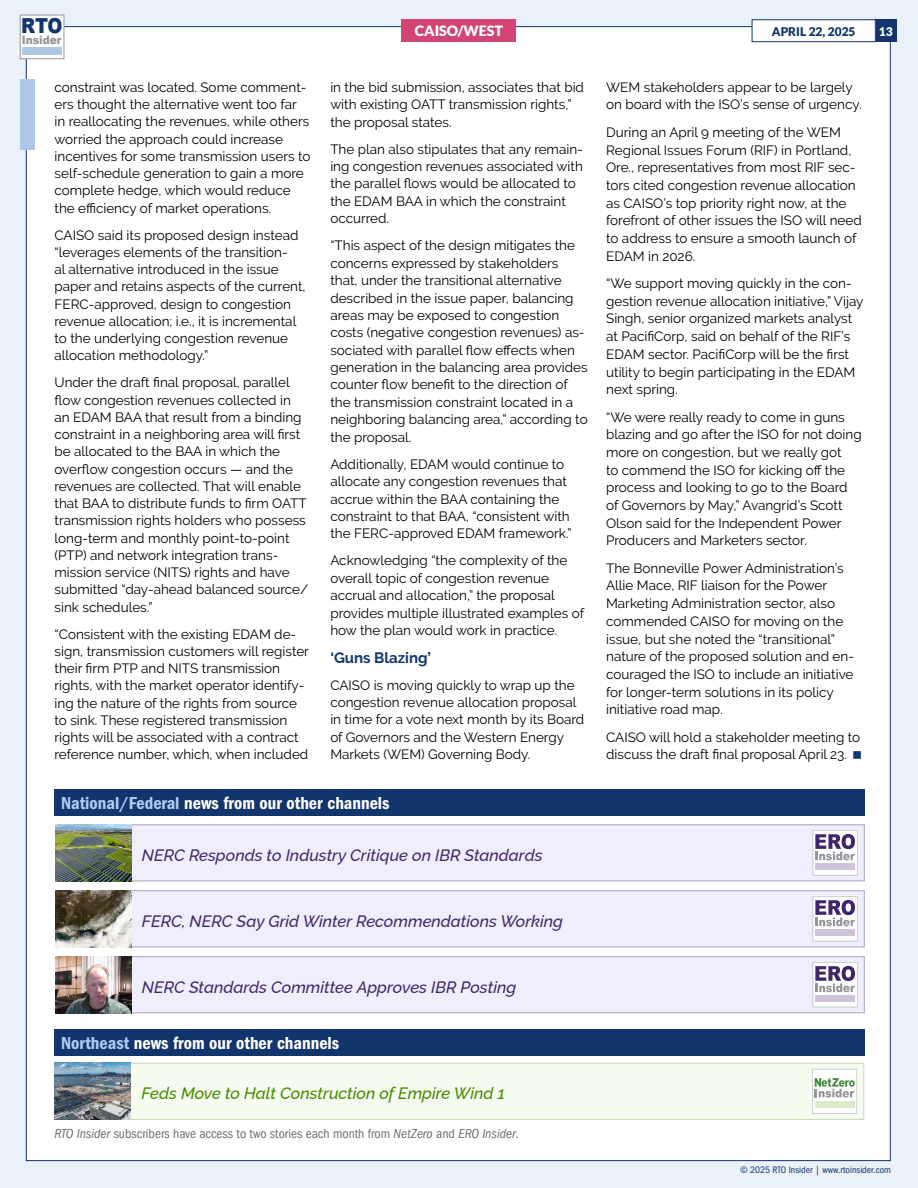
<style>
.page{position:relative;width:918px;height:1188px;background:#ebf1f9}
.page>*{position:absolute;margin:0;border:0;box-sizing:border-box;transform-origin:0 0}
.t1{font:900 20.7px "Arial";color:#11356c;scale:.87 1}
.t2{font:18px "ITC Franklin Gothic Std Dm Cd";color:#fff}
.t3{font:italic 500 16.5px "Raleway";color:#40256a}
.t4{font:italic 500 16.5px "Raleway";color:#468800}
.t5{font:700 15px "Raleway";color:#11356c}
.t6{font:900 14.25px "Lato";color:#fff}
.t7{font:13.5px/17.2px "Raleway";color:#000}
.t8{font:condensed 13.5px "ITC Franklin Gothic Std";color:#6d6e71}
.t9{font:900 12px "Lato";color:#11356c}
.t10{font:900 12px "Lato";color:#fff}
.t11{font:900 11.55px "Arial";color:#939598;scale:.91 1}
.t12{font:condensed 9.75px "ITC Franklin Gothic Std";color:#11356c}
.s1{color:#b2cbf3}
.s2{font-style:italic}
</style>
<div class="page">
<div style="left:26px;top:26px;width:865px;height:1135px;background:#fff;border:1px solid #11356c"></div>
<div style="left:875px;top:19px;width:22px;height:23px;background:#11356c"></div>
<div style="left:752px;top:20px;width:123px;height:22px;background:#fff"></div>
<div style="left:752px;top:19px;width:124px;height:23px;border:1px solid #11356c"></div>
<div style="left:20px;top:79px;width:14px;height:71px;background:#aec7e7"></div>
<div style="left:20px;top:15px;width:44px;height:44px;background:#fff;border:1px solid #939598"></div>
<div style="left:23px;top:47px;width:39px;height:8px;background:#aec7e7"></div>
<div style="left:402px;top:19px;width:114px;height:23px;background:#d24473"></div>
<div style="left:54px;top:789px;width:811px;height:26px;background:#11356c"></div>
<div style="left:54px;top:1030px;width:811px;height:26px;background:#11356c"></div>
<div style="left:130px;top:1063px;width:734px;height:56px;background:#f5fcef"></div>
<div style="left:130px;top:1063px;width:734px;height:57px;border:1px solid #c7dbb3"></div>
<img style="left:55px;top:1063px;width:76px;height:57px">
<svg style="left:812px;top:1069px;width:45px;height:45px"></svg>
<div style="left:131px;top:825px;width:733px;height:56px;background:#f0eefd"></div>
<div style="left:130px;top:824px;width:735px;height:57px;border:1px solid #b0a4bf"></div>
<img style="left:55px;top:824px;width:76px;height:57px">
<svg style="left:813px;top:830px;width:45px;height:45px;background:#c7c1d0"></svg>
<div style="left:815px;top:864px;width:40px;height:6px;background:#cfc3da"></div>
<div style="left:131px;top:891px;width:733px;height:56px;background:#f0eefd"></div>
<div style="left:130px;top:890px;width:735px;height:57px;border:1px solid #b0a4bf"></div>
<img style="left:55px;top:890px;width:76px;height:57px">
<svg style="left:813px;top:896px;width:45px;height:45px;background:#c6c0d0"></svg>
<div style="left:815px;top:930px;width:40px;height:6px;background:#cfc3da"></div>
<div style="left:131px;top:957px;width:733px;height:56px;background:#f0eefd"></div>
<div style="left:130px;top:956px;width:735px;height:57px;border:1px solid #b0a4bf"></div>
<img style="left:55px;top:956px;width:76px;height:57px">
<svg style="left:813px;top:962px;width:45px;height:45px;background:#c6c0d0"></svg>
<div style="left:815px;top:996px;width:40px;height:6px;background:#cfc3da"></div>
<h1 class="t1" style="left:21px;top:11px;width:49px">RTO</h1>
<p class="t9" style="left:772px;top:24px;width:85px">APRIL 22, 2025</p>
<p class="t10" style="left:879px;top:24px;width:15px">13</p>
<p class="t11" style="left:22px;top:31px;width:45px">Insider</p>
<p class="t6" style="left:415px;top:23px;width:90px">CAISO/WEST</p>
<p class="t7" style="left:55px;top:78px;width:258px">constraint was located. Some comment&shy;ers thought the alternative went too far in reallocating the revenues, while others worried the approach could increase incentives for some transmission users to self-schedule generation to gain a more complete hedge, which would reduce the efficiency of market operations.</p>
<p class="t7" style="left:55px;top:226px;width:253px">CAISO said its proposed design instead “leverages elements of the transition-<br>al alternative introduced in the issue paper and retains aspects of the current, FERC-approved, design to congestion revenue allocation; i.e., it is incremental to the underlying congestion revenue allocation methodology.”</p>
<p class="t7" style="left:55px;top:374px;width:255px">Under the draft final proposal, parallel flow congestion revenues collected in an EDAM BAA that result from a binding constraint in a neighboring area will first be allocated to the BAA in which the overflow congestion occurs — and the revenues are collected. That will enable that BAA to distribute funds to firm OATT transmission rights holders who possess long-term and monthly point-to-point (PTP) and network integration trans&shy;mission service (NITS) rights and have submitted “day-ahead balanced source/ sink schedules.”</p>
<p class="t7" style="left:55px;top:625px;width:256px">“Consistent with the existing EDAM de&shy;sign, transmission customers will register their firm PTP and NITS transmission rights, with the market operator identify&shy;ing the nature of the rights from source to sink. These registered transmission rights will be associated with a contract reference number, which, when included</p>
<p class="t7" style="left:330px;top:78px;width:255px">in the bid submission, associates that bid with existing OATT transmission rights,” the proposal states.</p>
<p class="t7" style="left:330px;top:140px;width:254px">The plan also stipulates that any remain&shy;ing congestion revenues associated with the parallel flows would be allocated to the EDAM BAA in which the constraint occurred.</p>
<p class="t7" style="left:330px;top:237px;width:259px">“This aspect of the design mitigates the concerns expressed by stakeholders that, under the transitional alternative described in the issue paper, balancing areas may be exposed to congestion costs (negative congestion revenues) as&shy;sociated with parallel flow effects when generation in the balancing area provides counter flow benefit to the direction of the transmission constraint located in a neighboring balancing area,” according to the proposal.</p>
<p class="t7" style="left:330px;top:455px;width:243px">Additionally, EDAM would continue to allocate any congestion revenues that accrue within the BAA containing the constraint to that BAA, “consistent with the FERC-approved EDAM framework.”</p>
<p class="t7" style="left:330px;top:552px;width:255px">Acknowledging “the complexity of the overall topic of congestion revenue accrual and allocation,” the proposal provides multiple illustrated examples of how the plan would work in practice.</p>
<p class="t5" style="left:330px;top:649px;width:102px">‘Guns Blazing’</p>
<p class="t7" style="left:330px;top:676px;width:256px">CAISO is moving quickly to wrap up the congestion revenue allocation proposal in time for a vote next month by its Board of Governors and the Western Energy Markets (WEM) Governing Body.</p>
<h2 class="t2" style="left:61px;top:792px;width:330px"><span class="s1">National/Federal</span> news from our other channels</h2>
<p class="t3" style="left:142px;top:842px;width:402px">NERC Responds to Industry Critique on IBR Standards</p>
<p class="t7" style="left:606px;top:78px;width:257px;line-height:17.7px">WEM stakeholders appear to be largely on board with the ISO’s sense of urgency.</p>
<p class="t7" style="left:606px;top:123px;width:257px;line-height:17.7px">During an April 9 meeting of the WEM Regional Issues Forum (RIF) in Portland, Ore., representatives from most RIF sec&shy;tors cited congestion revenue allocation as CAISO’s top priority right now, at the forefront of other issues the ISO will need to address to ensure a smooth launch of EDAM in 2026.</p>
<p class="t7" style="left:606px;top:274px;width:259px;line-height:17.7px">“We support moving quickly in the con&shy;gestion revenue allocation initiative,” Vijay Singh, senior organized markets analyst at PacifiCorp, said on behalf of the RIF’s EDAM sector. PacifiCorp will be the first utility to begin participating in the EDAM next spring.</p>
<p class="t7" style="left:606px;top:408px;width:257px;line-height:17.7px">“We were really ready to come in guns blazing and go after the ISO for not doing more on congestion, but we really got<br>to commend the ISO for kicking off the process and looking to go to the Board of Governors by May,” Avangrid’s Scott Olson said for the Independent Power Producers and Marketers sector.</p>
<p class="t7" style="left:606px;top:559px;width:249px;line-height:17.7px">The Bonneville Power Administration’s Allie Mace, RIF liaison for the Power Marketing Administration sector, also commended CAISO for moving on the issue, but she noted the “transitional” nature of the proposed solution and en&shy;couraged the ISO to include an initiative for longer-term solutions in its policy initiative road map.</p>
<p class="t7" style="left:606px;top:728px;width:256px;line-height:17.7px">CAISO will hold a stakeholder meeting to discuss the draft final proposal April 23.</p>
<p class="t3" style="left:142px;top:908px;width:423px">FERC, NERC Say Grid Winter Recommendations Working</p>
<p class="t3" style="left:142px;top:974px;width:376px">NERC Standards Committee Approves IBR Posting</p>
<h2 class="t2" style="left:61px;top:1033px;width:280px"><span class="s1">Northeast</span> news from our other channels</h2>
<p class="t4" style="left:141px;top:1080px;width:365px">Feds Move to Halt Construction of Empire Wind 1</p>
<p class="t8" style="left:54px;top:1126px;width:466px"><span class="s2">RTO Insider</span> subscribers have access to two stories each month from <span class="s2">NetZero</span> and <span class="s2">ERO Insider</span>.</p>
<p class="t12" style="left:740px;top:1164px;width:152px">© 2025 RTO Insider | www.rtoinsider.com</p>
</div>
